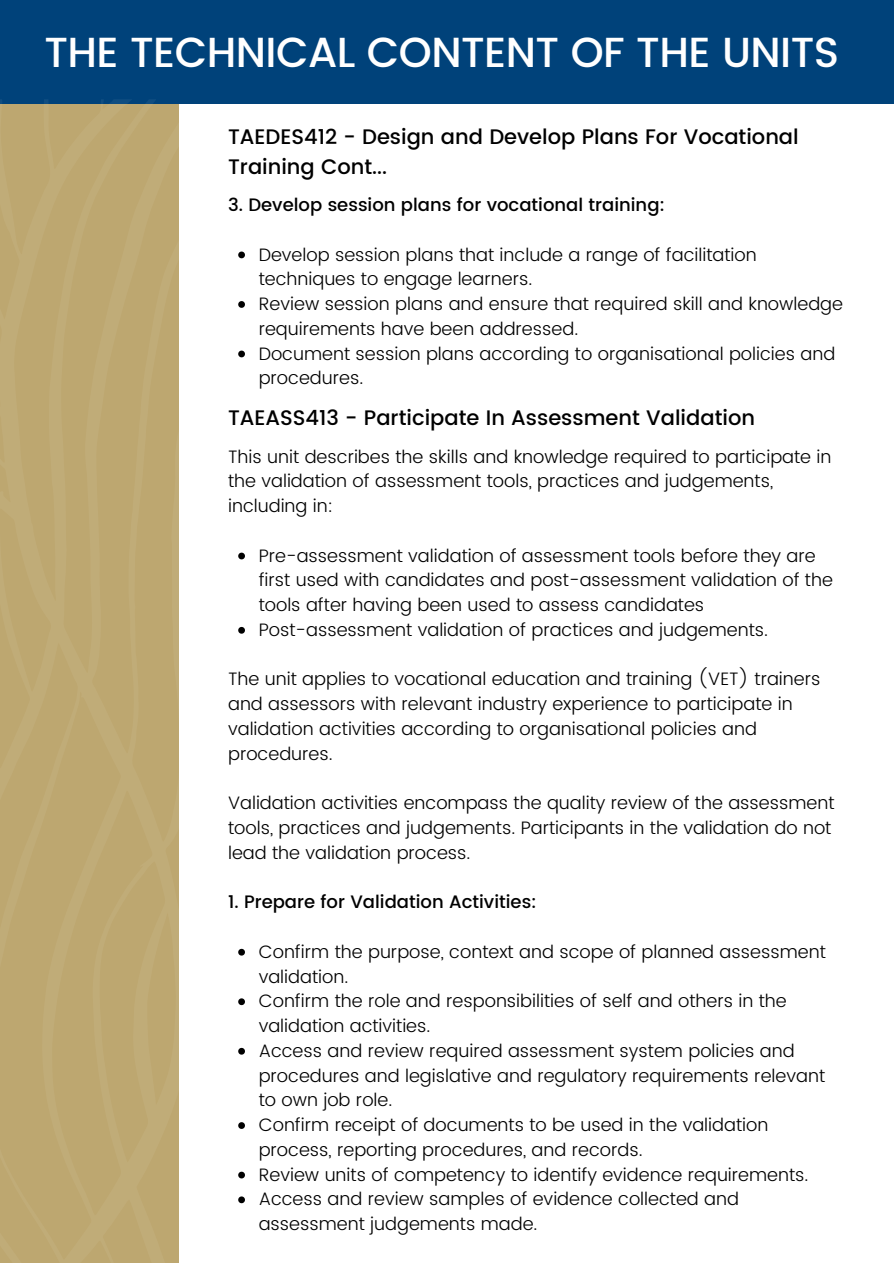
<style>
.page{position:relative;width:894px;height:1264px;background:#fff}
.page>*{position:absolute;margin:0;border:0;box-sizing:border-box;transform-origin:0 0}
.t1{font:500 42px "Poppins";letter-spacing:-.015em;color:#fff}
.t2{font:500 21px/29.2px "Poppins";color:#000}
.t3{font:300 18px/24.8px "Poppins";color:#000}
.t4{font:500 18px "Poppins";color:#000}
</style>
<div class="page">
<div style="left:0;top:0;width:893px;height:104px;background:#00427a"></div>
<svg style="left:238px;top:251px;width:7px;height:7px"></svg>
<svg style="left:238px;top:301px;width:7px;height:7px"></svg>
<svg style="left:238px;top:350px;width:7px;height:7px"></svg>
<svg style="left:238px;top:552px;width:7px;height:7px"></svg>
<svg style="left:238px;top:627px;width:7px;height:6px"></svg>
<svg style="left:238px;top:948px;width:7px;height:7px"></svg>
<svg style="left:238px;top:998px;width:7px;height:7px"></svg>
<svg style="left:238px;top:1047px;width:7px;height:7px"></svg>
<svg style="left:238px;top:1122px;width:7px;height:6px"></svg>
<svg style="left:238px;top:1171px;width:7px;height:7px"></svg>
<svg style="left:238px;top:1196px;width:7px;height:7px"></svg>
<div style="left:0;top:99px;width:179px;height:1164px;background:#bda770"></div>
<p class="t1" style="left:44px;top:28px;width:796px">THE TECHNICAL CONTENT OF THE UNITS</p>
<p class="t2" style="left:228px;top:123px;width:572px">TAEDES412 - Design and Develop Plans For Vocational<br>Training Cont...</p>
<h1 class="t4" style="left:228px;top:194px;width:438px">3. Develop session plans for vocational training:</h1>
<p class="t3" style="left:258px;top:242px;width:499px">Develop session plans that include a range of facilitation techniques to engage learners.</p>
<h2 class="t3" style="left:258px;top:291px;width:585px">Review session plans and ensure that required skill and knowledge requirements have been addressed.</h2>
<h3 class="t3" style="left:258px;top:341px;width:578px">Document session plans according to organisational policies and procedures.</h3>
<p class="t2" style="left:228px;top:403px;width:528px">TAEASS413 - Participate In Assessment Validation</p>
<h2 class="t3" style="left:228px;top:444px;width:604px">This unit describes the skills and knowledge required to participate in the validation of assessment tools, practices and judgements, including in:</h2>
<p class="t3" style="left:258px;top:543px;width:575px">Pre-assessment validation of assessment tools before they are first used with candidates and post-assessment validation of the tools after having been used to assess candidates</p>
<p class="t3" style="left:258px;top:617px;width:511px">Post-assessment validation of practices and judgements.</p>
<p class="t3" style="left:228px;top:667px;width:593px">The unit applies to vocational education and training (VET) trainers and assessors with relevant industry experience to participate in validation activities according to organisational policies and procedures.</p>
<p class="t3" style="left:228px;top:790px;width:607px">Validation activities encompass the quality review of the assessment tools, practices and judgements. Participants in the validation do not lead the validation process.</p>
<p class="t4" style="left:228px;top:891px;width:310px">1. Prepare for Validation Activities:</p>
<h3 class="t3" style="left:258px;top:939px;width:568px">Confirm the purpose, context and scope of planned assessment validation.</h3>
<p class="t3" style="left:258px;top:988px;width:529px">Confirm the role and responsibilities of self and others in the validation activities.</p>
<p class="t3" style="left:258px;top:1038px;width:567px">Access and review required assessment system policies and procedures and legislative and regulatory requirements relevant to own job role.</p>
<p class="t3" style="left:258px;top:1112px;width:511px">Confirm receipt of documents to be used in the validation process, reporting procedures, and records.</p>
<p class="t3" style="left:258px;top:1162px;width:551px">Review units of competency to identify evidence requirements.</p>
<p class="t3" style="left:258px;top:1186px;width:481px">Access and review samples of evidence collected and assessment judgements made.</p>
</div>
